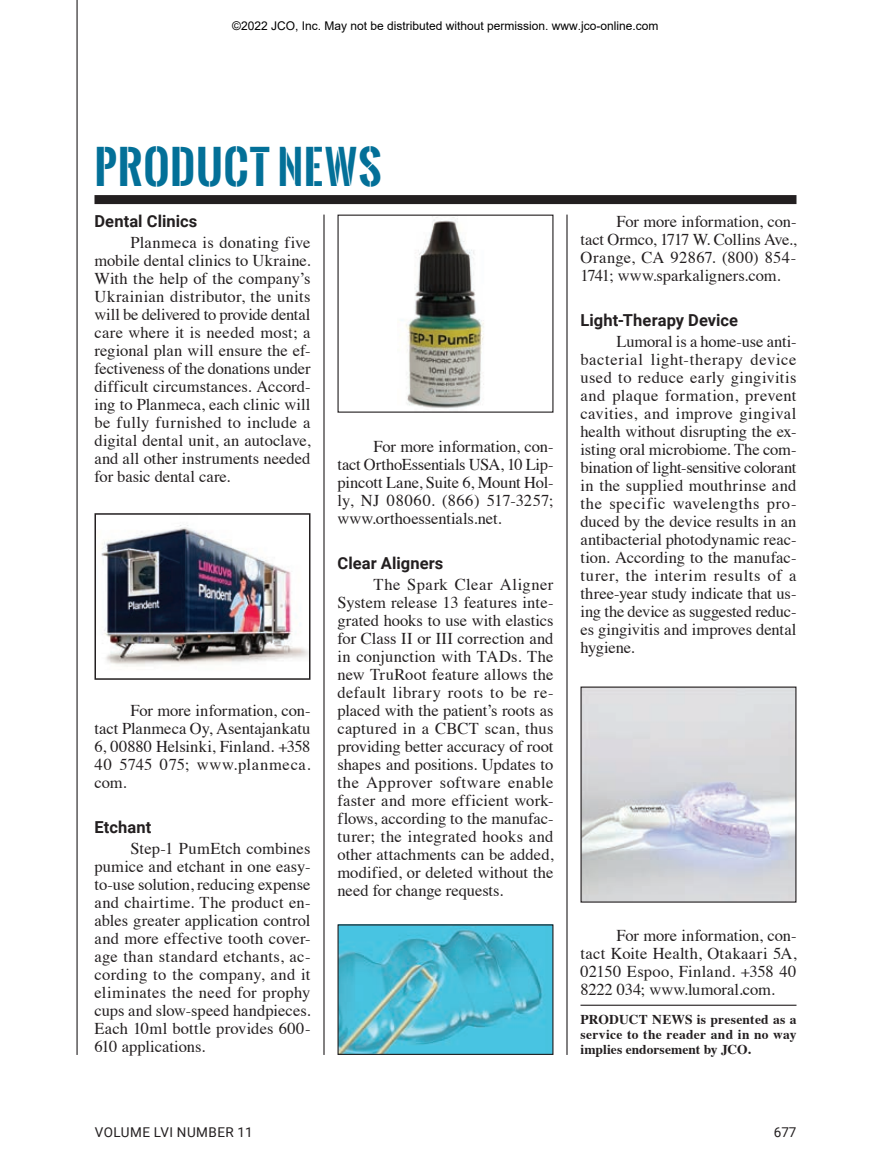
<style>
.page{position:relative;width:891px;height:1175px;background:#fff}
.page>*{position:absolute;margin:0;border:0;box-sizing:border-box;transform-origin:0 0}
.t1{font:700 45px "Oswald Stencil";letter-spacing:.02em;color:#037098}
.t2{font:16.5px/18px "Times";color:#231f20;text-align:justify}
.t3{font:700 16.5px "Roboto";letter-spacing:.005em;color:#231f20}
.t4{font:700 13.5px/15px "Times";letter-spacing:.015em;color:#231f20;text-align:justify}
.t5{font:13.5px "Roboto";letter-spacing:.035em;color:#231f20}
.t6{font:12px "Arial";color:#000}
</style>
<div class="page">
<hr style="left:580px;top:1004px;width:216px;height:1px;background:#231f20">
<img style="left:340px;top:926px;width:212px;height:126px">
<img style="left:582px;top:688px;width:212px;height:212px">
<img style="left:401px;top:216px;width:83px;height:193px">
<img style="left:101px;top:525px;width:206px;height:142px">
<div style="left:94px;top:513px;width:216px;height:167px;border:2px solid #231f20"></div>
<div style="left:94px;top:195px;width:702px;height:9px;background:#231f20"></div>
<hr style="left:76px;top:0;width:2px;height:1054px;background:#231f20">
<hr style="left:566px;top:214px;width:2px;height:840px;background:#231f20">
<hr style="left:323px;top:214px;width:2px;height:840px;background:#231f20">
<p class="t6" style="left:232px;top:17px;width:428px">©2022 JCO, Inc. May not be distributed without permission. www.jco-online.com</p>
<h1 class="t1" style="left:94px;top:133px;width:289px">PRODUCT NEWS</h1>
<p class="t3" style="left:94px;top:209px;width:104px">Dental Clinics</p>
<p class="t2" style="left:94px;top:232px;width:218px;text-indent:36px">Planmeca is donating five mobile dental clinics to Ukraine.<br>With the help of the company’s Ukrainian distributor, the units will be delivered to provide dental care where it is needed most; a regional plan will ensure the ef&shy;fectiveness of the donations under difficult circumstances. Accord&shy;ing to Planmeca, each clinic will be fully furnished to include a digital dental unit, an autoclave, and all other instruments needed for basic dental care.</p>
<p class="t2" style="left:337px;top:436px;width:218px;text-indent:36px">For more information, con&shy;tact OrthoEssentials USA, 10 Lip&shy;pincott Lane, Suite 6, Mount Hol&shy;ly, NJ 08060. (866) 517-3257; www.orthoessentials.net.</p>
<p class="t3" style="left:337px;top:551px;width:107px">Clear Aligners</p>
<p class="t2" style="left:337px;top:574px;width:218px;text-indent:36px">The Spark Clear Aligner System release 13 features inte&shy;grated hooks to use with elastics for Class II or III correction and in conjunction with TADs. The new TruRoot feature allows the default library roots to be re&shy;placed with the patient’s roots as captured in a CBCT scan, thus providing better accuracy of root shapes and positions. Updates to the Approver software enable faster and more efficient work&shy;flows, according to the manufac&shy;turer; the integrated hooks and other attachments can be added, modified, or deleted without the need for change requests.</p>
<p class="t2" style="left:94px;top:700px;width:218px;text-indent:36px">For more information, con&shy;tact Planmeca Oy, Asentajankatu 6, 00880 Helsinki, Finland. +358<br>40 5745 075; www.planmeca. com.</p>
<p class="t3" style="left:94px;top:815px;width:58px">Etchant</p>
<p class="t2" style="left:94px;top:838px;width:218px;text-indent:36px">Step-1 PumEtch combines pumice and etchant in one easy&shy;to-use solution, reducing expense and chairtime. The product en&shy;ables greater application control and more effective tooth cover&shy;age than standard etchants, ac&shy;cording to the company, and it eliminates the need for prophy cups and slow-speed handpieces.<br>Each 10ml bottle provides 600- 610 applications.</p>
<p class="t2" style="left:580px;top:211px;width:218px;text-indent:36px">For more information, con&shy;tact Ormco, 1717 W. Collins Ave., Orange, CA 92867. (800) 854- 1741; www.sparkaligners.com.</p>
<p class="t3" style="left:580px;top:308px;width:159px">Light-Therapy Device</p>
<p class="t2" style="left:580px;top:331px;width:218px;text-indent:36px">Lumoral is a home-use anti&shy;bacterial light-therapy device used to reduce early gingivitis and plaque formation, prevent cavities, and improve gingival health without disrupting the ex&shy;isting oral microbiome. The com&shy;bination of light-sensitive colorant in the supplied mouthrinse and the specific wavelengths pro&shy;duced by the device results in an antibacterial photodynamic reac&shy;tion. According to the manufac&shy;turer, the interim results of a three-year study indicate that us&shy;ing the device as suggested reduc&shy;es gingivitis and improves dental hygiene.</p>
<p class="t2" style="left:580px;top:925px;width:218px;text-indent:36px">For more information, con&shy;tact Koite Health, Otakaari 5A, 02150 Espoo, Finland. +358 40<br>8222 034; www.lumoral.com.</p>
<p class="t4" style="left:580px;top:1010px;width:218px">PRODUCT NEWS is presented as a service to the reader and in no way implies endorsement by JCO.</p>
<p class="t5" style="left:95px;top:1123px;width:159px">VOLUME LVI NUMBER 11</p>
<p class="t5" style="left:774px;top:1123px;width:24px">677</p>
</div>
